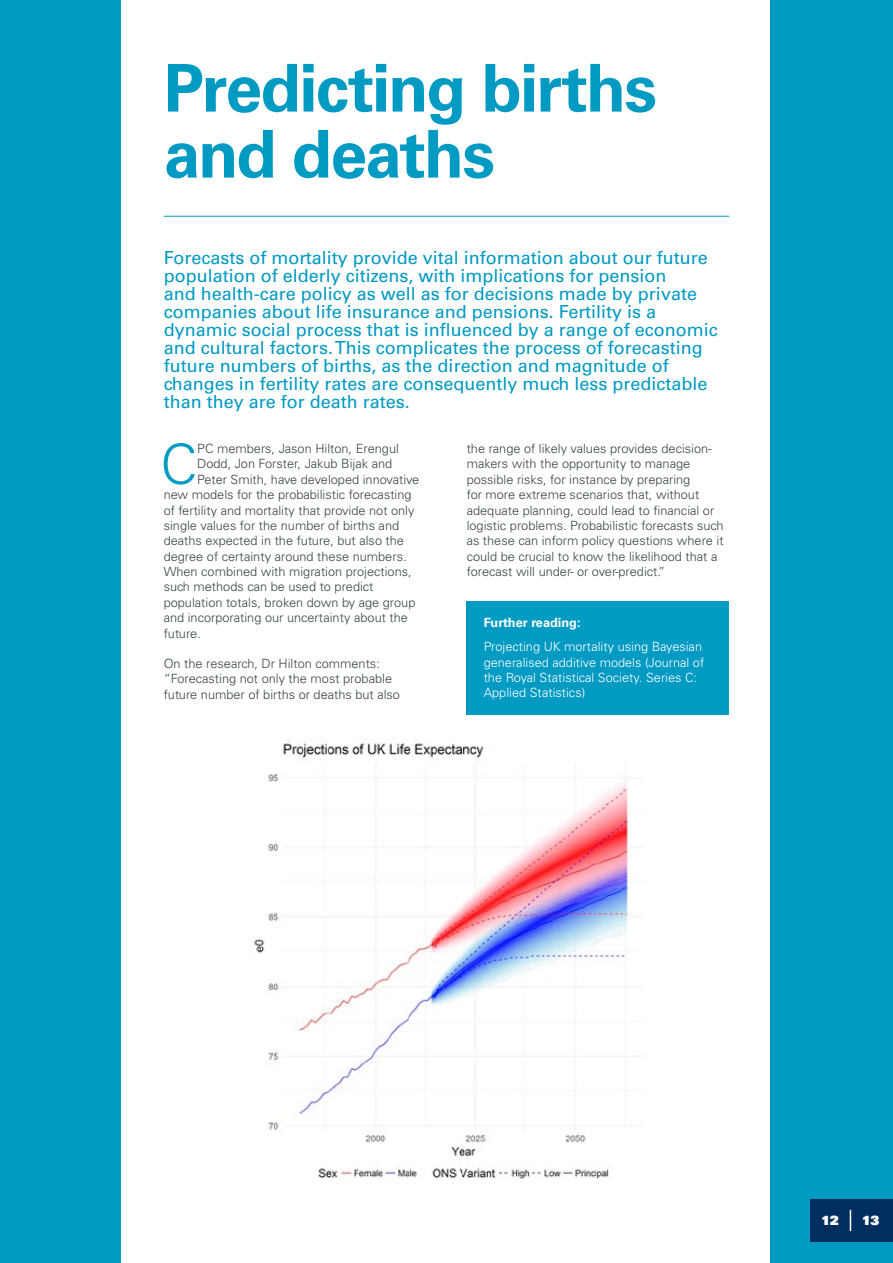
<style>
.page{position:relative;width:893px;height:1263px;background:#009ac3}
.page>*{position:absolute;margin:0;border:0;box-sizing:border-box;transform-origin:0 0}
.t1{font:700 66px/66px "Univers LT Std";letter-spacing:-.03em;color:#009ac3}
.t2{font:300 55.35px "Univers LT Std";color:#009ac3}
.t3{font:18px/18px "Univers LT Std";color:#009ac3}
.t4{font:300 12.75px/15.5px "Univers LT Std";color:#364546}
.t5{font:300 12.75px/15.5px "Univers LT Std";color:#fff}
.t6{font:700 12.75px "Univers LT Std";color:#fff}
.t7{font:12.75px "Univers LT Std X Black";color:#fff}
</style>
<div class="page">
<div style="left:121px;top:0;width:649px;height:1263px;background:#fff"></div>
<hr style="left:164px;top:216px;width:565px;height:1px;background:#009ac3">
<img style="left:254px;top:740px;width:376px;height:439px">
<div style="left:467px;top:601px;width:262px;height:113px;background:#009ac3"></div>
<div style="left:810px;top:1199px;width:83px;height:43px;background:#002e5f"></div>
<svg style="left:850px;top:1210px;width:1px;height:21px"></svg>
<h1 class="t1" style="left:164px;top:56px;width:495px">Predicting births and deaths</h1>
<p class="t3" style="left:164px;top:248px;width:556px">Forecasts of mortality provide vital information about our future population of elderly citizens, with implications for pension<br>and health-care policy as well as for decisions made by private companies about life insurance and pensions. Fertility is a dynamic social process that is influenced by a range of economic and cultural factors. This complicates the process of forecasting future numbers of births, as the direction and magnitude of changes in fertility rates are consequently much less predictable than they are for death rates.</p>
<h2 class="t2" style="left:160px;top:431px;width:38px">C</h2>
<p class="t4" style="left:197px;top:441px;width:203px">PC members, Jason Hilton, Erengul</p>
<p class="t4" style="left:197px;top:456px;width:197px">Dodd, Jon Forster, Jakub Bijak and</p>
<p class="t4" style="left:197px;top:472px;width:224px">Peter Smith, have developed innovative</p>
<p class="t4" style="left:164px;top:487px;width:249px">new models for the probabilistic forecasting</p>
<p class="t4" style="left:164px;top:502px;width:252px">of fertility and mortality that provide not only</p>
<p class="t4" style="left:164px;top:518px;width:237px">single values for the number of births and</p>
<p class="t4" style="left:164px;top:533px;width:242px">deaths expected in the future, but also the</p>
<p class="t4" style="left:164px;top:548px;width:244px">degree of certainty around these numbers.</p>
<p class="t4" style="left:164px;top:564px;width:249px">When combined with migration projections,</p>
<p class="t4" style="left:164px;top:579px;width:211px">such methods can be used to predict</p>
<p class="t4" style="left:164px;top:595px;width:253px">population totals, broken down by age group</p>
<p class="t4" style="left:164px;top:610px;width:246px">and incorporating our uncertainty about the</p>
<p class="t4" style="left:164px;top:625px;width:39px">future.</p>
<p class="t4" style="left:164px;top:656px;width:238px">On the research, Dr Hilton comments: “Forecasting not only the most probable future number of births or deaths but also</p>
<p class="t4" style="left:467px;top:441px;width:258px">the range of likely values provides decision&shy;makers with the opportunity to manage possible risks, for instance by preparing<br>for more extreme scenarios that, without adequate planning, could lead to financial or logistic problems. Probabilistic forecasts such as these can inform policy questions where it could be crucial to know the likelihood that a forecast will under- or over-predict.”</p>
<p class="t6" style="left:484px;top:615px;width:98px">Further reading:</p>
<p class="t5" style="left:484px;top:639px;width:222px">Projecting UK mortality using Bayesian generalised additive models (Journal of the Royal Statistical Society. Series C:<br>Applied Statistics)</p>
<p class="t7" style="left:822px;top:1212px;width:19px">12</p>
<p class="t7" style="left:862px;top:1212px;width:19px">13</p>
</div>
